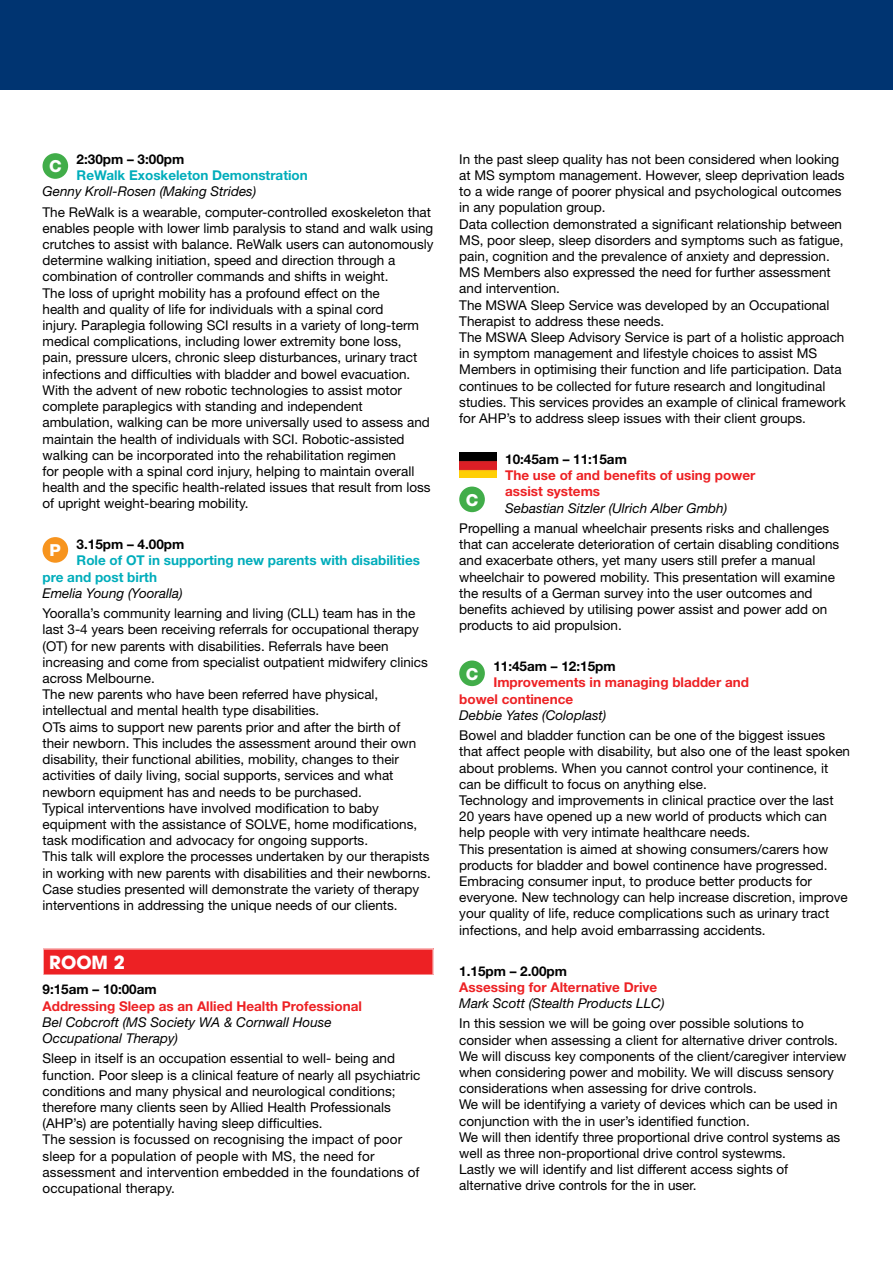
<style>
.page{position:relative;width:893px;height:1263px;background:#fff}
.page>*{position:absolute;margin:0;border:0;box-sizing:border-box;transform-origin:0 0}
.t1{font:700 18px "Avant Garde";color:#fff}
.t2{font:800 16.65px "Helvetica Neue";color:#fff}
.t3{font:13.5px/16.2px "Helvetica Neue";color:#000}
.t4{font:italic 13.5px/16.2px "Helvetica Neue";color:#000}
.t5{font:700 13.5px/16.2px "Helvetica Neue";color:#ed2124}
.t6{font:700 13.5px "Helvetica Neue";color:#00adbb}
.t7{font:700 13.5px "Helvetica Neue";color:#000}
.s1{font-weight:800;font-size:16.65px;color:#fff}
</style>
<div class="page">
<div style="left:43px;top:153px;width:25px;height:26px;background:#41ad49;border-radius:50%"></div>
<div style="left:43px;top:537px;width:25px;height:26px;background:#f7941e;border-radius:50%"></div>
<div style="left:43px;top:949px;width:390px;height:26px;background:#ed2124"></div>
<svg style="left:43px;top:949px;width:1px;height:25px"></svg>
<svg style="left:433px;top:949px;width:1px;height:25px"></svg>
<hr style="left:43px;top:974px;width:391px;height:2px;background:#fff">
<div style="left:459px;top:487px;width:26px;height:25px;background:#41ad49;border-radius:50%"></div>
<img style="left:459px;top:453px;width:38px;height:25px">
<div style="left:459px;top:660px;width:26px;height:26px;background:#41ad49;border-radius:50%"></div>
<div style="left:0;top:0;width:893px;height:89px;background:#003471"></div>
<p class="t7" style="left:77px;top:151px;width:109px">2:30pm – 3:00pm</p>
<p class="t6" style="left:77px;top:167px;width:233px">ReWalk Exoskeleton Demonstration</p>
<p class="t4" style="left:43px;top:183px;width:215px">Genny Kroll-Rosen (Making Strides)</p>
<p class="t3" style="left:43px;top:204px;width:393px">The ReWalk is a wearable, computer-controlled exoskeleton that enables people with lower limb paralysis to stand and walk using crutches to assist with balance. ReWalk users can autonomously determine walking initiation, speed and direction through a combination of controller commands and shifts in weight.<br>The loss of upright mobility has a profound effect on the<br>health and quality of life for individuals with a spinal cord<br>injury. Paraplegia following SCI results in a variety of long-term medical complications, including lower extremity bone loss, pain, pressure ulcers, chronic sleep disturbances, urinary tract infections and difficulties with bladder and bowel evacuation.<br>With the advent of new robotic technologies to assist motor complete paraplegics with standing and independent ambulation, walking can be more universally used to assess and maintain the health of individuals with SCI. Robotic-assisted walking can be incorporated into the rehabilitation regimen<br>for people with a spinal cord injury, helping to maintain overall health and the specific health-related issues that result from loss of upright weight-bearing mobility.</p>
<p class="t7" style="left:50px;top:536px;width:136px"><span class="s1">P</span> 3.15pm – 4.00pm</p>
<p class="t6" style="left:77px;top:552px;width:345px">Role of OT in supporting new parents with disabilities</p>
<p class="t6" style="left:43px;top:568px;width:116px">pre and post birth</p>
<p class="t4" style="left:43px;top:585px;width:142px">Emelia Young (Yooralla)</p>
<p class="t3" style="left:43px;top:605px;width:390px">Yooralla’s community learning and living (CLL) team has in the last 3-4 years been receiving referrals for occupational therapy (OT) for new parents with disabilities. Referrals have been increasing and come from specialist outpatient midwifery clinics across Melbourne.<br>The new parents who have been referred have physical, intellectual and mental health type disabilities.<br>OTs aims to support new parents prior and after the birth of<br>their newborn. This includes the assessment around their own disability, their functional abilities, mobility, changes to their activities of daily living, social supports, services and what newborn equipment has and needs to be purchased.<br>Typical interventions have involved modification to baby equipment with the assistance of SOLVE, home modifications, task modification and advocacy for ongoing supports.<br>This talk will explore the processes undertaken by our therapists in working with new parents with disabilities and their newborns.<br>Case studies presented will demonstrate the variety of therapy interventions in addressing the unique needs of our clients.</p>
<p class="t2" style="left:49px;top:156px;width:14px">C</p>
<h1 class="t1" style="left:49px;top:951px;width:77px">ROOM 2</h1>
<p class="t7" style="left:43px;top:981px;width:116px">9:15am – 10:00am</p>
<p class="t5" style="left:43px;top:997px;width:321px">Addressing Sleep as an Allied Health Professional</p>
<p class="t4" style="left:43px;top:1014px;width:291px">Bel Cobcroft (MS Society WA &amp; Cornwall House<br>Occupational Therapy)</p>
<p class="t3" style="left:43px;top:1050px;width:379px">Sleep in itself is an occupation essential to well- being and function. Poor sleep is a clinical feature of nearly all psychiatric conditions and many physical and neurological conditions; therefore many clients seen by Allied Health Professionals (AHP’s) are potentially having sleep difficulties.<br>The session is focussed on recognising the impact of poor sleep for a population of people with MS, the need for assessment and intervention embedded in the foundations of occupational therapy.</p>
<p class="t3" style="left:459px;top:151px;width:388px">In the past sleep quality has not been considered when looking at MS symptom management. However, sleep deprivation leads to a wide range of poorer physical and psychological outcomes in any population group.<br>Data collection demonstrated a significant relationship between MS, poor sleep, sleep disorders and symptoms such as fatigue, pain, cognition and the prevalence of anxiety and depression.<br>MS Members also expressed the need for further assessment and intervention.<br>The MSWA Sleep Service was developed by an Occupational Therapist to address these needs.<br>The MSWA Sleep Advisory Service is part of a holistic approach in symptom management and lifestyle choices to assist MS Members in optimising their function and life participation. Data continues to be collected for future research and longitudinal studies. This services provides an example of clinical framework for AHP’s to address sleep issues with their client groups.</p>
<p class="t7" style="left:505px;top:451px;width:123px">10:45am – 11:15am</p>
<p class="t5" style="left:505px;top:467px;width:252px">The use of and benefits of using power assist systems</p>
<p class="t4" style="left:505px;top:499px;width:224px">Sebastian Sitzler (Ulrich Alber Gmbh)</p>
<p class="t3" style="left:459px;top:520px;width:382px">Propelling a manual wheelchair presents risks and challenges that can accelerate deterioration of certain disabling conditions and exacerbate others, yet many users still prefer a manual wheelchair to powered mobility. This presentation will examine the results of a German survey into the user outcomes and benefits achieved by utilising power assist and power add on products to aid propulsion.</p>
<p class="t2" style="left:466px;top:664px;width:14px">C</p>
<p class="t2" style="left:466px;top:490px;width:14px">C</p>
<p class="t7" style="left:493px;top:658px;width:124px">11:45am – 12:15pm</p>
<p class="t5" style="left:459px;top:674px;width:291px;text-indent:34px">Improvements in managing bladder and bowel continence</p>
<p class="t4" style="left:459px;top:707px;width:149px">Debbie Yates (Coloplast)</p>
<p class="t3" style="left:459px;top:727px;width:392px">Bowel and bladder function can be one of the biggest issues that affect people with disability, but also one of the least spoken about problems. When you cannot control your continence, it can be difficult to focus on anything else.<br>Technology and improvements in clinical practice over the last 20 years have opened up a new world of products which can help people with very intimate healthcare needs.<br>This presentation is aimed at showing consumers/carers how products for bladder and bowel continence have progressed.<br>Embracing consumer input, to produce better products for everyone. New technology can help increase discretion, improve your quality of life, reduce complications such as urinary tract infections, and help avoid embarrassing accidents.</p>
<p class="t7" style="left:459px;top:962px;width:109px">1.15pm – 2.00pm</p>
<p class="t5" style="left:459px;top:978px;width:199px">Assessing for Alternative Drive</p>
<p class="t4" style="left:459px;top:995px;width:207px">Mark Scott (Stealth Products LLC)</p>
<p class="t3" style="left:459px;top:1015px;width:389px">In this session we will be going over possible solutions to consider when assessing a client for alternative driver controls.<br>We will discuss key components of the client/caregiver interview when considering power and mobility. We will discuss sensory considerations when assessing for drive controls.<br>We will be identifying a variety of devices which can be used in conjunction with the in user’s identified function.<br>We will then identify three proportional drive control systems as well as three non-proportional drive control systewms.<br>Lastly we will identify and list different access sights of alternative drive controls for the in user.</p>
</div>
